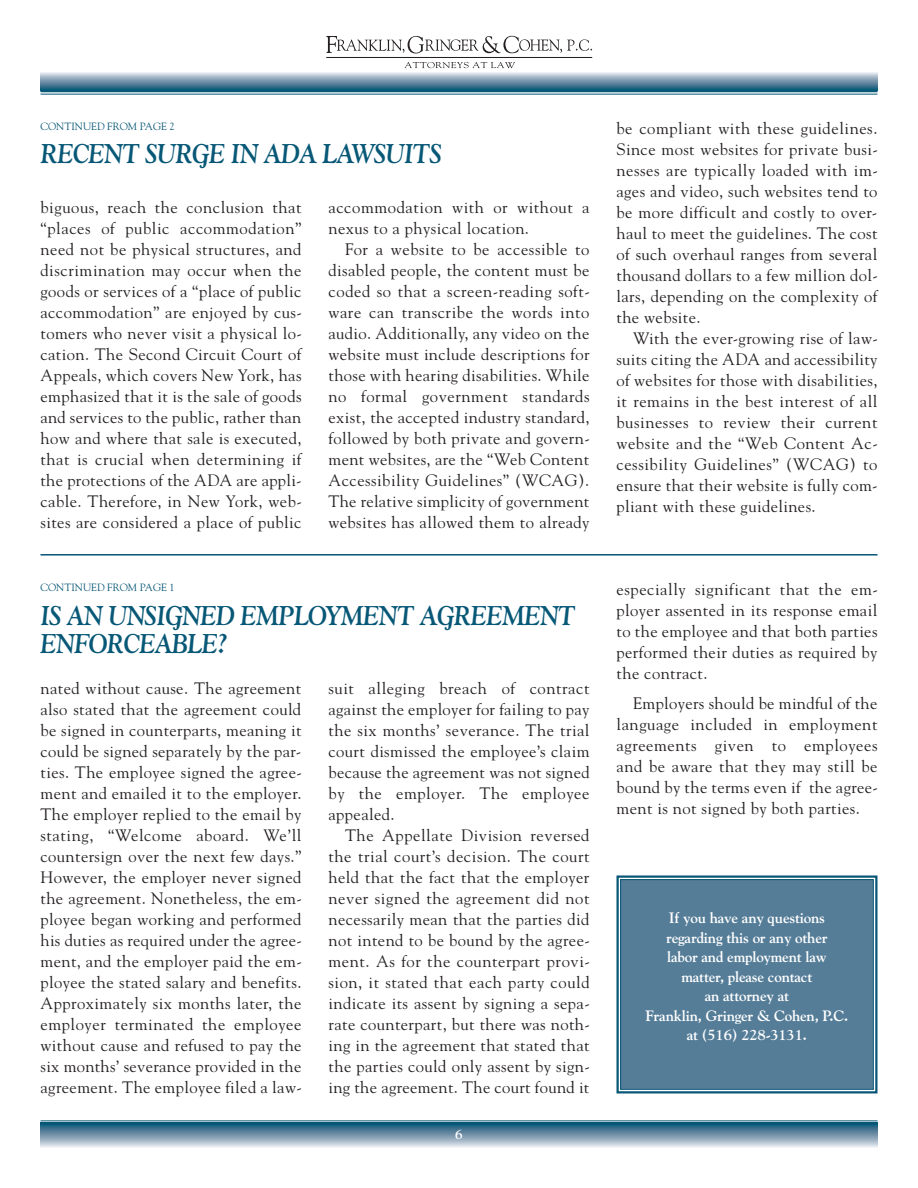
<style>
.page{position:relative;width:918px;height:1188px;background:#fff}
.page>*{position:absolute;margin:0;border:0;box-sizing:border-box;transform-origin:0 0}
.t1{font:italic 700 27px/28.5px "Goudy";letter-spacing:-.025em;color:#075776;scale:.9 1}
.t2{font:16.5px/21px "Goudy";letter-spacing:.025em;color:#231f20;text-align:justify}
.t3{font:700 15px/19.5px "Goudy";letter-spacing:-.015em;color:#fff;text-align:center}
.t4{font:700 13.5px "Goudy";color:#fff}
.t5{font:10.5px "Goudy";color:#075776}
</style>
<div class="page">
<img style="left:40px;top:1122px;width:837px;height:25px">
<svg style="left:404px;top:62px;width:111px;height:6px"></svg>
<hr style="left:326px;top:57px;width:266px;height:1px;background:#231f20">
<svg style="left:326px;top:36px;width:266px;height:17px"></svg>
<hr style="left:40px;top:1120px;width:838px;height:1px;background:#075776">
<hr style="left:40px;top:1123px;width:838px;height:2px;background:#075776">
<img style="left:40px;top:72px;width:838px;height:18px">
<hr style="left:40px;top:90px;width:838px;height:2px;background:#075776">
<hr style="left:40px;top:94px;width:838px;height:1px;background:#075776">
<hr style="left:40px;top:554px;width:838px;height:2px;background:#075776">
<div style="left:621px;top:880px;width:252px;height:209px;background:#557d98"></div>
<div style="left:616px;top:875px;width:262px;height:218px;border:2px solid #075776"></div>
<div style="left:620px;top:879px;width:254px;height:211px;border:1px solid #075776"></div>
<p class="t5" style="left:40px;top:120px;width:136px">CONTINUED FROM PAGE 2</p>
<p class="t2" style="left:616px;top:118px;width:263px">be compliant with these guidelines.<br>Since most websites for private busi&shy;nesses are typically loaded with im&shy;ages and video, such websites tend to be more difficult and costly to over&shy;haul to meet the guidelines. The cost of such overhaul ranges from several thousand dollars to a few million dol&shy;lars, depending on the complexity of the website.</p>
<p class="t2" style="left:616px;top:328px;width:263px;text-indent:16px">With the ever-growing rise of law&shy;suits citing the ADA and accessibility of websites for those with disabilities, it remains in the best interest of all businesses to review their current website and the “Web Content Ac&shy;cessibility Guidelines” (WCAG) to ensure that their website is fully com&shy;pliant with these guidelines.</p>
<h1 class="t1" style="left:41px;top:139px;width:448px">RECENT SURGE IN ADA LAWSUITS</h1>
<p class="t2" style="left:40px;top:197px;width:263px">biguous, reach the conclusion that “places of public accommodation” need not be physical structures, and discrimination may occur when the goods or services of a “place of public accommodation” are enjoyed by cus&shy;tomers who never visit a physical lo&shy;cation. The Second Circuit Court of Appeals, which covers New York, has emphasized that it is the sale of goods and services to the public, rather than how and where that sale is executed, that is crucial when determining if the protections of the ADA are appli&shy;cable. Therefore, in New York, web&shy;sites are considered a place of public</p>
<p class="t2" style="left:328px;top:197px;width:263px">accommodation with or without a nexus to a physical location.</p>
<p class="t2" style="left:328px;top:239px;width:263px;text-indent:16px">For a website to be accessible to disabled people, the content must be coded so that a screen-reading soft&shy;ware can transcribe the words into audio. Additionally, any video on the website must include descriptions for those with hearing disabilities. While no formal government standards exist, the accepted industry standard, followed by both private and govern&shy;ment websites, are the “Web Content Accessibility Guidelines” (WCAG).<br>The relative simplicity of government websites has allowed them to already</p>
<p class="t5" style="left:40px;top:581px;width:136px">CONTINUED FROM PAGE 1</p>
<h1 class="t1" style="left:41px;top:601px;width:596px">IS AN UNSIGNED EMPLOYMENT AGREEMENT<br>ENFORCEABLE?</h1>
<p class="t2" style="left:40px;top:677px;width:263px">nated without cause. The agreement also stated that the agreement could be signed in counterparts, meaning it could be signed separately by the par&shy;ties. The employee signed the agree&shy;ment and emailed it to the employer.<br>The employer replied to the email by stating, “Welcome aboard. We’ll countersign over the next few days.” However, the employer never signed the agreement. Nonetheless, the em&shy;ployee began working and performed his duties as required under the agree&shy;ment, and the employer paid the em&shy;ployee the stated salary and benefits.<br>Approximately six months later, the employer terminated the employee without cause and refused to pay the six months’ severance provided in the agreement. The employee filed a law-</p>
<p class="t2" style="left:329px;top:678px;width:263px">suit alleging breach of contract against the employer for failing to pay the six months’ severance. The trial court dismissed the employee’s claim because the agreement was not signed by the employer. The employee appealed.</p>
<p class="t2" style="left:329px;top:825px;width:263px;text-indent:16px">The Appellate Division reversed the trial court’s decision. The court held that the fact that the employer never signed the agreement did not necessarily mean that the parties did not intend to be bound by the agree&shy;ment. As for the counterpart provi&shy;sion, it stated that each party could indicate its assent by signing a sepa&shy;rate counterpart, but there was noth&shy;ing in the agreement that stated that the parties could only assent by sign&shy;ing the agreement. The court found it</p>
<p class="t4" style="left:455px;top:1127px;width:9px">6</p>
<p class="t2" style="left:617px;top:578px;width:263px">especially significant that the em&shy;ployer assented in its response email to the employee and that both parties performed their duties as required by the contract.</p>
<p class="t2" style="left:617px;top:692px;width:263px;text-indent:16px">Employers should be mindful of the language included in employment agreements given to employees and be aware that they may still be bound by the terms even if the agree&shy;ment is not signed by both parties.</p>
<p class="t3" style="left:646px;top:909px;width:204px">If you have any questions regarding this or any other<br>labor and employment law matter, please contact<br>an attorney at<br>Franklin, Gringer &amp; Cohen, P.C. at (516) 228-3131.</p>
</div>
